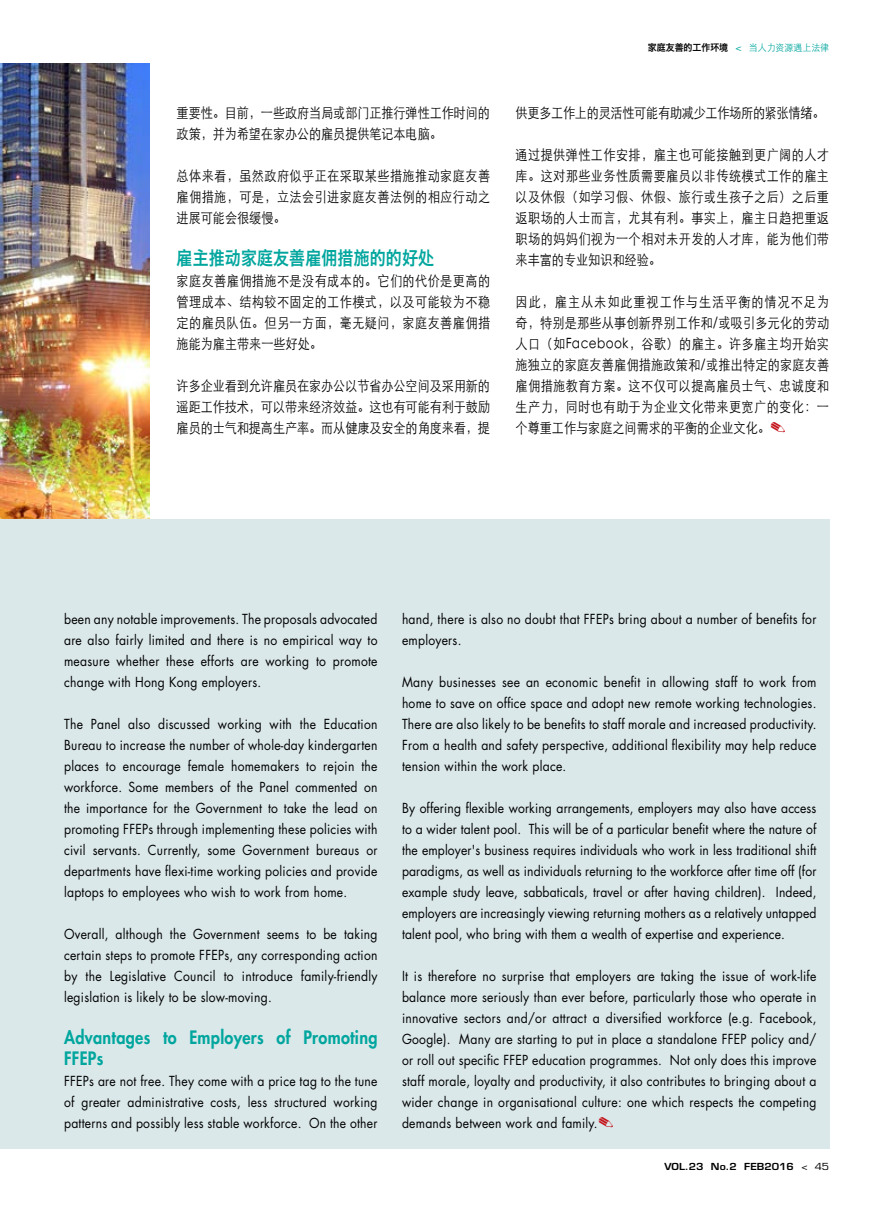
<style>
.page{position:relative;width:893px;height:1212px;background:#fff}
.page>*{position:absolute;margin:0;border:0;box-sizing:border-box;transform-origin:0 0}
.t1{font:18.75px "Hiragino Sans GB W6";letter-spacing:.01em;color:#00a69e;scale:.85 1}
.t2{font:800 18px/21px "Futura Std";letter-spacing:.02em;color:#00a69e;scale:.9 1}
.t3{font:300 14.25px/21px "ST Heiti SC";color:#000;text-align:justify;scale:.85 1}
.t4{font:300 14.25px "ST Heiti SC";letter-spacing:-.02em;color:#000;scale:.85 1}
.t5{font:13.5px/21px "Futura Std";letter-spacing:.02em;color:#000;text-align:justify;scale:.9 1}
.t6{font:600 9.45px "Eurostile LT Std";color:#000;scale:1.11 1}
.t7{font:9.45px "Hiragino Sans GB W6";color:#000;scale:.94 1}
.s1{font-family:"Eurostile";color:#00a69e}
.s2{font-family:"ST Heiti SC";font-weight:300;color:#00a69e}
.s3{font-family:"Monotype Sorts";font-weight:400;font-size:18px;color:#c4141b}
.s4{font-family:"Monotype Sorts";font-size:18px;color:#c4141b}
.s5{font-family:"Eurostile";font-weight:400}
</style>
<div class="page">
<img style="left:0;top:64px;width:150px;height:455px">
<div style="left:0;top:519px;width:829px;height:629px;background:#dbe8ea"></div>
<p class="t3" style="left:177px;top:100px;width:370px">重要性。目前，一些政府当局或部门正推行弹性工作时间的政策，并为希望在家办公的雇员提供笔记本电脑。</p>
<p class="t3" style="left:177px;top:163px;width:370px">总体来看，虽然政府似乎正在采取某些措施推动家庭友善雇佣措施，可是，立法会引进家庭友善法例的相应行动之进展可能会很缓慢。</p>
<h1 class="t1" style="left:177px;top:245px;width:304px">雇主推动家庭友善雇佣措施的的好处</h1>
<p class="t3" style="left:177px;top:268px;width:370px">家庭友善雇佣措施不是没有成本的。它们的代价是更高的管理成本、结构较不固定的工作模式，以及可能较为不稳定的雇员队伍。但另一方面，毫无疑问，家庭友善雇佣措施能为雇主带来一些好处。</p>
<p class="t3" style="left:177px;top:373px;width:370px">许多企业看到允许雇员在家办公以节省办公空间及采用新的遥距工作技术，可以带来经济效益。这也有可能有利于鼓励雇员的士气和提高生产率。而从健康及安全的角度来看，提</p>
<p class="t7" style="left:648px;top:41px;width:194px">家庭友善的工作环境 <span class="s1">&lt;</span> <span class="s2">当人力资源遇上法律</span></p>
<p class="t4" style="left:516px;top:100px;width:365px">供更多工作上的灵活性可能有助减少工作场所的紧张情绪。</p>
<p class="t3" style="left:516px;top:142px;width:370px">通过提供弹性工作安排，雇主也可能接触到更广阔的人才库。这对那些业务性质需要雇员以非传统模式工作的雇主以及休假（如学习假、休假、旅行或生孩子之后）之后重返职场的人士而言，尤其有利。事实上，雇主日趋把重返职场的妈妈们视为一个相对未开发的人才库，能为他们带来丰富的专业知识和经验。</p>
<p class="t3" style="left:516px;top:289px;width:370px">因此，雇主从未如此重视工作与生活平衡的情况不足为奇，特别是那些从事创新界别工作和/或吸引多元化的劳动人口（如Facebook，谷歌）的雇主。许多雇主均开始实施独立的家庭友善雇佣措施政策和/或推出特定的家庭友善雇佣措施教育方案。这不仅可以提高雇员士气、忠诚度和生产力，同时也有助于为企业文化带来更宽广的变化：一个尊重工作与家庭之间需求的平衡的企业文化。<span class="s3">.</span></p>
<p class="t5" style="left:64px;top:608px;width:350px">been any notable improvements. The proposals advocated are also fairly limited and there is no empirical way to measure whether these efforts are working to promote change with Hong Kong employers.</p>
<p class="t5" style="left:64px;top:713px;width:350px">The Panel also discussed working with the Education Bureau to increase the number of whole-day kindergarten places to encourage female homemakers to rejoin the workforce. Some members of the Panel commented on the importance for the Government to take the lead on promoting FFEPs through implementing these policies with civil servants. Currently, some Government bureaus or departments have flexi-time working policies and provide laptops to employees who wish to work from home.</p>
<p class="t5" style="left:64px;top:923px;width:350px">Overall, although the Government seems to be taking certain steps to promote FFEPs, any corresponding action by the Legislative Council to introduce family-friendly legislation is likely to be slow-moving.</p>
<h2 class="t2" style="left:64px;top:1026px;width:350px">Advantages to Employers of Promoting<br>FFEPs</h2>
<p class="t5" style="left:64px;top:1070px;width:350px">FFEPs are not free. They come with a price tag to the tune of greater administrative costs, less structured working patterns and possibly less stable workforce. On the other</p>
<p class="t5" style="left:402px;top:608px;width:462px">hand, there is also no doubt that FFEPs bring about a number of benefits for employers.</p>
<p class="t5" style="left:402px;top:671px;width:462px">Many businesses see an economic benefit in allowing staff to work from home to save on office space and adopt new remote working technologies.<br>There are also likely to be benefits to staff morale and increased productivity.<br>From a health and safety perspective, additional flexibility may help reduce tension within the work place.</p>
<p class="t5" style="left:402px;top:797px;width:462px">By offering flexible working arrangements, employers may also have access to a wider talent pool. This will be of a particular benefit where the nature of the employer's business requires individuals who work in less traditional shift paradigms, as well as individuals returning to the workforce after time off (for example study leave, sabbaticals, travel or after having children). Indeed, employers are increasingly viewing returning mothers as a relatively untapped talent pool, who bring with them a wealth of expertise and experience.</p>
<p class="t5" style="left:402px;top:965px;width:462px">It is therefore no surprise that employers are taking the issue of work-life balance more seriously than ever before, particularly those who operate in innovative sectors and/or attract a diversified workforce (e.g. Facebook, Google). Many are starting to put in place a standalone FFEP policy and/ or roll out specific FFEP education programmes. Not only does this improve staff morale, loyalty and productivity, it also contributes to bringing about a wider change in organisational culture: one which respects the competing demands between work and family.<span class="s4">.</span></p>
<p class="t6" style="left:664px;top:1160px;width:8px">VOL</p>
<p class="t6" style="left:685px;top:1160px;width:131px">.23 No.2 FEB2016 <span class="s5">&lt; 45</span></p>
</div>
